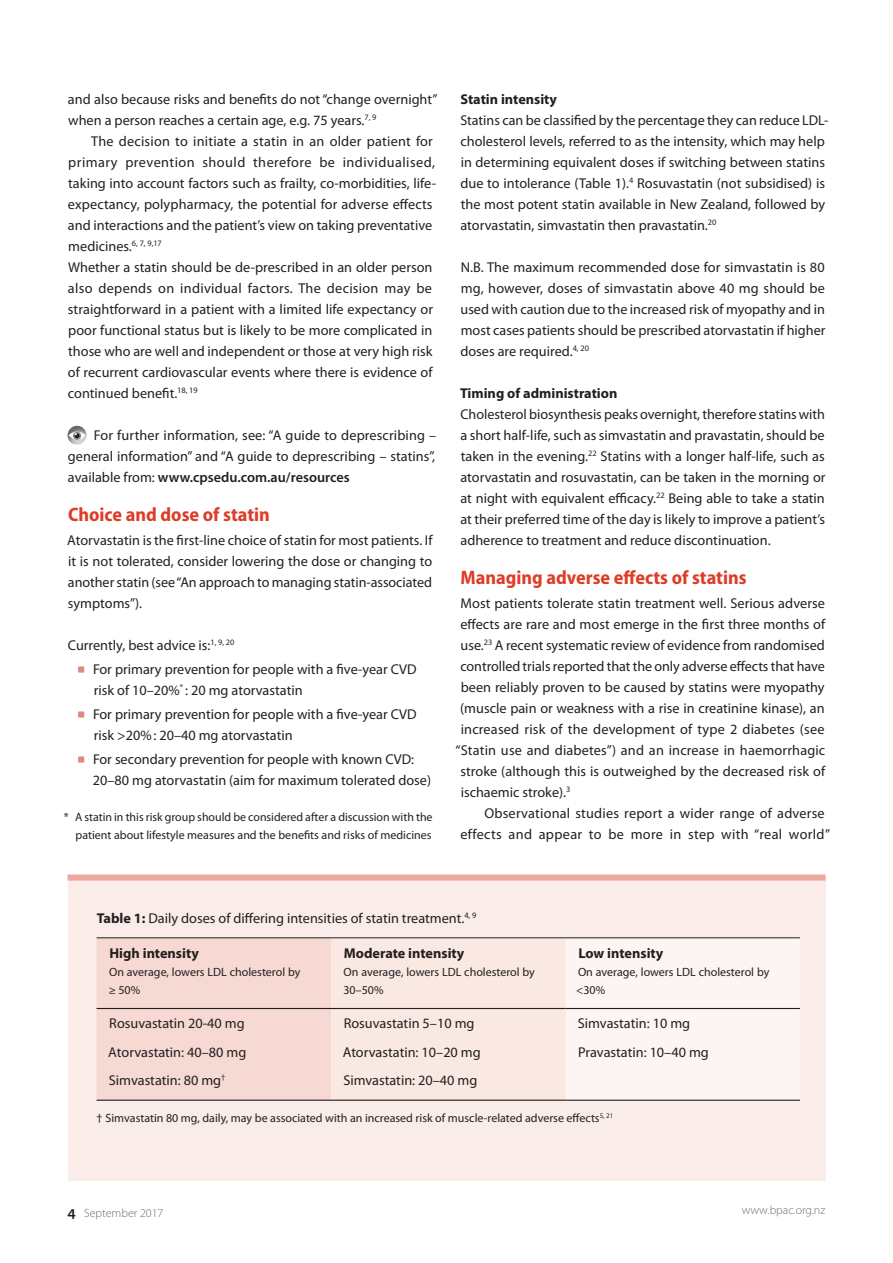
<style>
.page{position:relative;width:893px;height:1263px;background:#fff}
.page>*{position:absolute;margin:0;border:0;box-sizing:border-box;transform-origin:0 0}
.A_head{font:700 semi-condensed 19.5px "Myriad Pro";color:#dd3d27}
.Body{font:14.25px/21px "Myriad Pro";color:#231f20;text-align:justify}
.Body-First_Line_Inde{font:14.25px/21px "Myriad Pro";letter-spacing:.01em;color:#231f20}
.Body_Line_Space{font:14.25px/21px "Myriad Pro";color:#231f20;text-align:justify}
.Bullet_List{font:14.25px/21px "Myriad Pro";color:#231f20}
.Body-2{font:700 14.25px "Myriad Pro";color:#231f20}
.C_head{font:700 14.25px "Myriad Pro";color:#231f20}
.Footnote{font:12px/18px "Myriad Pro";color:#231f20;text-align:right}
.Body-3{font:12px/18px "Myriad Pro";color:#231f20}
.t1{font:300 12px "Myriad Pro";color:#6c6d70}
.s1{font-weight:600}
.s2{font-weight:700}
.s3{font-weight:600;font-size:15.75px;color:#231f20}
</style>
<div class="page">
<div style="left:68px;top:874px;width:757px;height:306px;background:#faece8"></div>
<div style="left:67px;top:875px;width:758px;height:6px;background:#eba8a0"></div>
<div style="left:65px;top:424px;width:23px;height:22px;background:#231f20;opacity:.6"></div>
<svg style="left:69px;top:431px;width:17px;height:9px"></svg>
<svg style="left:73px;top:432px;width:8px;height:8px"></svg>
<svg style="left:75px;top:433px;width:5px;height:5px"></svg>
<svg style="left:78px;top:666px;width:6px;height:7px"></svg>
<svg style="left:78px;top:711px;width:6px;height:7px"></svg>
<svg style="left:78px;top:756px;width:6px;height:7px"></svg>
<svg style="left:97px;top:938px;width:703px;height:162px"></svg>
<hr style="left:97px;top:937px;width:234px;height:1px;background:#231f20">
<hr style="left:331px;top:937px;width:234px;height:1px;background:#231f20">
<hr style="left:565px;top:937px;width:235px;height:1px;background:#231f20">
<hr style="left:97px;top:1008px;width:234px;height:1px;background:#231f20">
<hr style="left:331px;top:1008px;width:234px;height:1px;background:#231f20">
<hr style="left:565px;top:1008px;width:235px;height:1px;background:#231f20">
<hr style="left:97px;top:1100px;width:234px;height:1px;background:#231f20">
<hr style="left:331px;top:1100px;width:234px;height:1px;background:#231f20">
<hr style="left:565px;top:1100px;width:235px;height:1px;background:#231f20">
<p class="Body-First_Line_Inde" style="left:68px;top:88px;width:371px">and also because risks and benefits do not “change overnight” when a person reaches a certain age, e.g. 75 years.<sup>7,</sup> <sup>9</sup></p>
<p class="Body-First_Line_Inde" style="left:68px;top:130px;width:370px;text-indent:23px">The decision to initiate a statin in an older patient for primary prevention should therefore be individualised, taking into account factors such as frailty, co-morbidities, life&shy;expectancy, polypharmacy, the potential for adverse effects and interactions and the patient’s view on taking preventative medicines.<sup>6,</sup> <sup>7,</sup> <sup>9,17</sup></p>
<p class="Body" style="left:68px;top:256px;width:367px">Whether a statin should be de-prescribed in an older person also depends on individual factors. The decision may be straightforward in a patient with a limited life expectancy or poor functional status but is likely to be more complicated in those who are well and independent or those at very high risk of recurrent cardiovascular events where there is evidence of continued benefit.<sup>18,</sup> <sup>19</sup></p>
<p class="Body_Line_Space" style="left:68px;top:424px;width:370px;text-indent:26px">For further information, see: “A guide to deprescribing – general information” and “A guide to deprescribing – statins”, available from: <span class="s1">www.cpsedu.com.au/resources</span></p>
<p class="A_head" style="left:68px;top:503px;width:203px">Choice and dose of statin</p>
<p class="Body" style="left:67px;top:529px;width:367px">Atorvastatin is the first-line choice of statin for most patients. If it is not tolerated, consider lowering the dose or changing to another statin (see “An approach to managing statin-associated symptoms”).</p>
<p class="Body_Line_Space" style="left:68px;top:634px;width:168px">Currently, best advice is:<sup>1,</sup> <sup>9,</sup> <sup>20</sup></p>
<p class="Bullet_List" style="left:93px;top:658px;width:325px">For primary prevention for people with a five-year CVD risk of 10–20%<sup>*</sup> : 20 mg atorvastatin</p>
<p class="Bullet_List" style="left:93px;top:703px;width:325px">For primary prevention for people with a five-year CVD risk &gt;20%: 20–40 mg atorvastatin</p>
<p class="Bullet_List" style="left:93px;top:748px;width:340px">For secondary prevention for people with known CVD:<br>20–80 mg atorvastatin (aim for maximum tolerated dose)</p>
<p class="Footnote" style="left:64px;top:807px;width:370px">* A statin in this risk group should be considered after a discussion with the patient about lifestyle measures and the benefits and risks of medicines</p>
<p class="C_head" style="left:460px;top:89px;width:98px">Statin intensity</p>
<p class="Body" style="left:460px;top:109px;width:370px;text-align:left">Statins can be classified by the percentage they can reduce LDL&shy;cholesterol levels, referred to as the intensity, which may help in determining equivalent doses if switching between statins due to intolerance (Table 1).<sup>4</sup> Rosuvastatin (not subsidised) is the most potent statin available in New Zealand, followed by atorvastatin, simvastatin then pravastatin.<sup>20</sup></p>
<p class="Body_Line_Space" style="left:460px;top:256px;width:366px">N.B. The maximum recommended dose for simvastatin is 80 mg, however, doses of simvastatin above 40 mg should be used with caution due to the increased risk of myopathy and in most cases patients should be prescribed atorvastatin if higher doses are required.<sup>4,</sup> <sup>20</sup></p>
<p class="C_head" style="left:460px;top:383px;width:159px">Timing of administration</p>
<p class="Body" style="left:460px;top:403px;width:367px">Cholesterol biosynthesis peaks overnight, therefore statins with a short half-life, such as simvastatin and pravastatin, should be taken in the evening.<sup>22</sup> Statins with a longer half-life, such as atorvastatin and rosuvastatin, can be taken in the morning or at night with equivalent efficacy.<sup>22</sup> Being able to take a statin at their preferred time of the day is likely to improve a patient’s adherence to treatment and reduce discontinuation.</p>
<p class="A_head" style="left:461px;top:566px;width:287px">Managing adverse effects of statins</p>
<p class="Body" style="left:461px;top:592px;width:366px">Most patients tolerate statin treatment well. Serious adverse</p>
<p class="Body" style="left:460px;top:613px;width:366px">effects are rare and most emerge in the first three months of</p>
<p class="Body" style="left:461px;top:634px;width:366px">use.<sup>23</sup> A recent systematic review of evidence from randomised</p>
<p class="Body" style="left:460px;top:655px;width:366px">controlled trials reported that the only adverse effects that have</p>
<p class="Body" style="left:461px;top:676px;width:365px">been reliably proven to be caused by statins were myopathy</p>
<p class="Body" style="left:460px;top:697px;width:366px">(muscle pain or weakness with a rise in creatinine kinase), an</p>
<p class="Body" style="left:461px;top:718px;width:365px">increased risk of the development of type 2 diabetes (see</p>
<p class="Body" style="left:456px;top:739px;width:371px">“Statin use and diabetes”) and an increase in haemorrhagic</p>
<p class="Body" style="left:460px;top:760px;width:366px">stroke (although this is outweighed by the decreased risk of</p>
<p class="Body" style="left:461px;top:781px;width:111px">ischaemic stroke).<sup>3</sup></p>
<p class="Body-First_Line_Inde" style="left:460px;top:802px;width:371px;text-indent:24px">Observational studies report a wider range of adverse effects and appear to be more in step with “real world”</p>
<p class="Body" style="left:97px;top:907px;width:381px"><span class="s2">Table 1:</span> Daily doses of differing intensities of statin treatment.<sup>4,</sup> <sup>9</sup></p>
<p class="Body-2" style="left:109px;top:943px;width:91px">High intensity</p>
<p class="Body-3" style="left:109px;top:962px;width:193px">On average, lowers LDL cholesterol by ≥ 50%</p>
<p class="Body-2" style="left:344px;top:943px;width:122px">Moderate intensity</p>
<p class="Body-3" style="left:343px;top:962px;width:193px">On average, lowers LDL cholesterol by<br>30–50%</p>
<p class="Body" style="left:109px;top:1013px;width:137px">Rosuvastatin 20-40 mg</p>
<p class="Body" style="left:108px;top:1041px;width:140px">Atorvastatin: 40–80 mg</p>
<p class="Body" style="left:109px;top:1070px;width:118px">Simvastatin: 80 mg<sup>†</sup></p>
<p class="Body" style="left:344px;top:1013px;width:132px">Rosuvastatin 5–10 mg</p>
<p class="Body" style="left:343px;top:1041px;width:140px">Atorvastatin: 10–20 mg</p>
<p class="Body" style="left:343px;top:1070px;width:136px">Simvastatin: 20–40 mg</p>
<p class="Body-2" style="left:578px;top:943px;width:86px">Low intensity</p>
<p class="Body-3" style="left:576px;top:962px;width:195px">On average, lowers LDL cholesterol by &lt;30%</p>
<p class="Body" style="left:578px;top:1013px;width:114px">Simvastatin: 10 mg</p>
<p class="Body" style="left:578px;top:1041px;width:132px">Pravastatin: 10–40 mg</p>
<p class="Footnote" style="left:96px;top:1108px;width:518px">† Simvastatin 80 mg, daily, may be associated with an increased risk of muscle-related adverse effects<sup>5,</sup> <sup>21</sup></p>
<p class="t1" style="left:68px;top:1206px;width:97px"><span class="s3">4</span> September 2017</p>
<p class="t1" style="left:742px;top:1202px;width:85px">www.bpac.org.nz</p>
</div>
